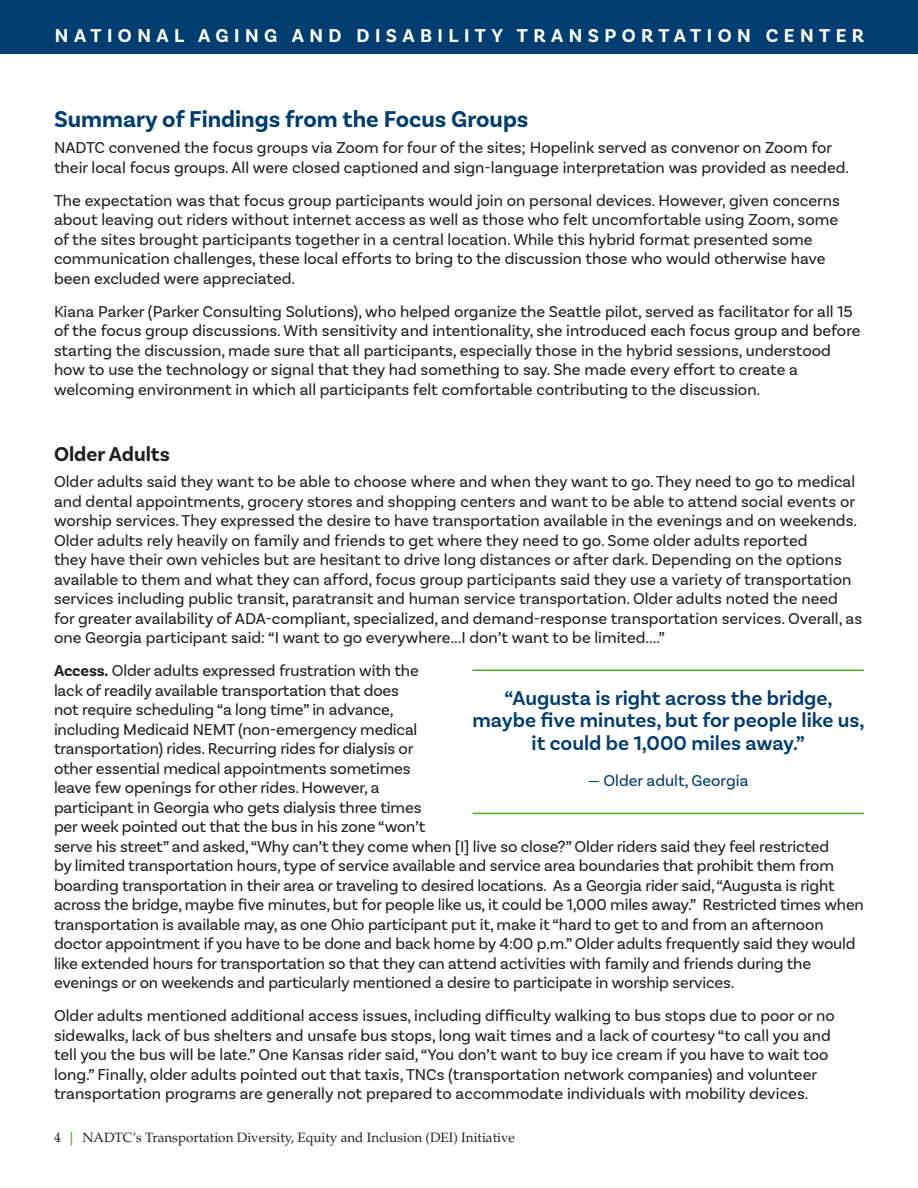
<style>
.page{position:relative;width:918px;height:1188px;background:#fff}
.page>*{position:absolute;margin:0;border:0;box-sizing:border-box;transform-origin:0 0}
.Subhead_Blue{font:700 24px "Basic Sans";color:#003d71}
.List_Paragraph{font:600 21px/22.6px "Basic Sans";color:#003d71;text-align:center}
.t1{font:700 21px "Basic Sans";color:#231f20}
.t2{font:700 19.5px "Basic Sans";letter-spacing:.28em;color:#fff}
.t3{font:16.5px/19.5px "Basic Sans";color:#231f20}
.List_Paragraph-2{font:16.5px "Basic Sans";color:#003d71}
.t4{font:13.5px "Palatino LT Std";color:#231f20}
.s1{font-weight:700}
.s2{font-weight:700;color:#4fad2f}
</style>
<div class="page">
<div style="left:0;top:0;width:918px;height:54px;background:#003d71"></div>
<hr style="left:472px;top:669px;width:392px;height:2px;background:#4fad2f">
<hr style="left:472px;top:813px;width:392px;height:1px;background:#4fad2f">
<p class="t2" style="left:55px;top:24px;width:811px">NATIONAL AGING AND DISABILITY TRANSPORTATION CENTER</p>
<p class="Subhead_Blue" style="left:54px;top:105px;width:476px">Summary of Findings from the Focus Groups</p>
<p class="t3" style="left:54px;top:138px;width:797px">NADTC convened the focus groups via Zoom for four of the sites; Hopelink served as convenor on Zoom for their local focus groups. All were closed captioned and sign-language interpretation was provided as needed.</p>
<p class="t3" style="left:54px;top:190px;width:788px">The expectation was that focus group participants would join on personal devices. However, given concerns about leaving out riders without internet access as well as those who felt uncomfortable using Zoom, some of the sites brought participants together in a central location. While this hybrid format presented some communication challenges, these local efforts to bring to the discussion those who would otherwise have been excluded were appreciated.</p>
<p class="t3" style="left:54px;top:301px;width:808px">Kiana Parker (Parker Consulting Solutions), who helped organize the Seattle pilot, served as facilitator for all 15 of the focus group discussions. With sensitivity and intentionality, she introduced each focus group and before starting the discussion, made sure that all participants, especially those in the hybrid sessions, understood how to use the technology or signal that they had something to say. She made every effort to create a welcoming environment in which all participants felt comfortable contributing to the discussion.</p>
<p class="t1" style="left:54px;top:441px;width:117px">Older Adults</p>
<p class="t3" style="left:54px;top:472px;width:810px">Older adults said they want to be able to choose where and when they want to go. They need to go to medical and dental appointments, grocery stores and shopping centers and want to be able to attend social events or worship services. They expressed the desire to have transportation available in the evenings and on weekends.<br>Older adults rely heavily on family and friends to get where they need to go. Some older adults reported<br>they have their own vehicles but are hesitant to drive long distances or after dark. Depending on the options available to them and what they can afford, focus group participants said they use a variety of transportation services including public transit, paratransit and human service transportation. Older adults noted the need for greater availability of ADA-compliant, specialized, and demand-response transportation services. Overall, as one Georgia participant said: “I want to go everywhere...I don’t want to be limited....”</p>
<p class="t3" style="left:54px;top:661px;width:811px"><span class="s1">Access.</span> Older adults expressed frustration with the<br>lack of readily available transportation that does<br>not require scheduling “a long time” in advance,<br>including Medicaid NEMT (non-emergency medical<br>transportation) rides. Recurring rides for dialysis or<br>other essential medical appointments sometimes<br>leave few openings for other rides. However, a<br>participant in Georgia who gets dialysis three times<br>per week pointed out that the bus in his zone “won’t<br>serve his street” and asked, “Why can’t they come when [I] live so close?” Older riders said they feel restricted<br>by limited transportation hours, type of service available and service area boundaries that prohibit them from boarding transportation in their area or traveling to desired locations. As a Georgia rider said, “Augusta is right across the bridge, maybe five minutes, but for people like us, it could be 1,000 miles away.” Restricted times when transportation is available may, as one Ohio participant put it, make it “hard to get to and from an afternoon doctor appointment if you have to be done and back home by 4:00 p.m.” Older adults frequently said they would like extended hours for transportation so that they can attend activities with family and friends during the evenings or on weekends and particularly mentioned a desire to participate in worship services.</p>
<p class="t3" style="left:54px;top:1006px;width:783px">Older adults mentioned additional access issues, including difficulty walking to bus stops due to poor or no sidewalks, lack of bus shelters and unsafe bus stops, long wait times and a lack of courtesy “to call you and tell you the bus will be late.” One Kansas rider said, “You don’t want to buy ice cream if you have to wait too long.” Finally, older adults pointed out that taxis, TNCs (transportation network companies) and volunteer transportation programs are generally not prepared to accommodate individuals with mobility devices.</p>
<p class="List_Paragraph" style="left:473px;top:687px;width:394px">“Augusta is right across the bridge, maybe five minutes, but for people like us, it could be 1,000 miles away.”</p>
<p class="List_Paragraph-2" style="left:588px;top:770px;width:162px">— Older adult, Georgia</p>
<p class="t4" style="left:54px;top:1130px;width:463px">4 <span class="s2">|</span> NADTC’s Transportation Diversity, Equity and Inclusion (DEI) Initiative</p>
</div>
